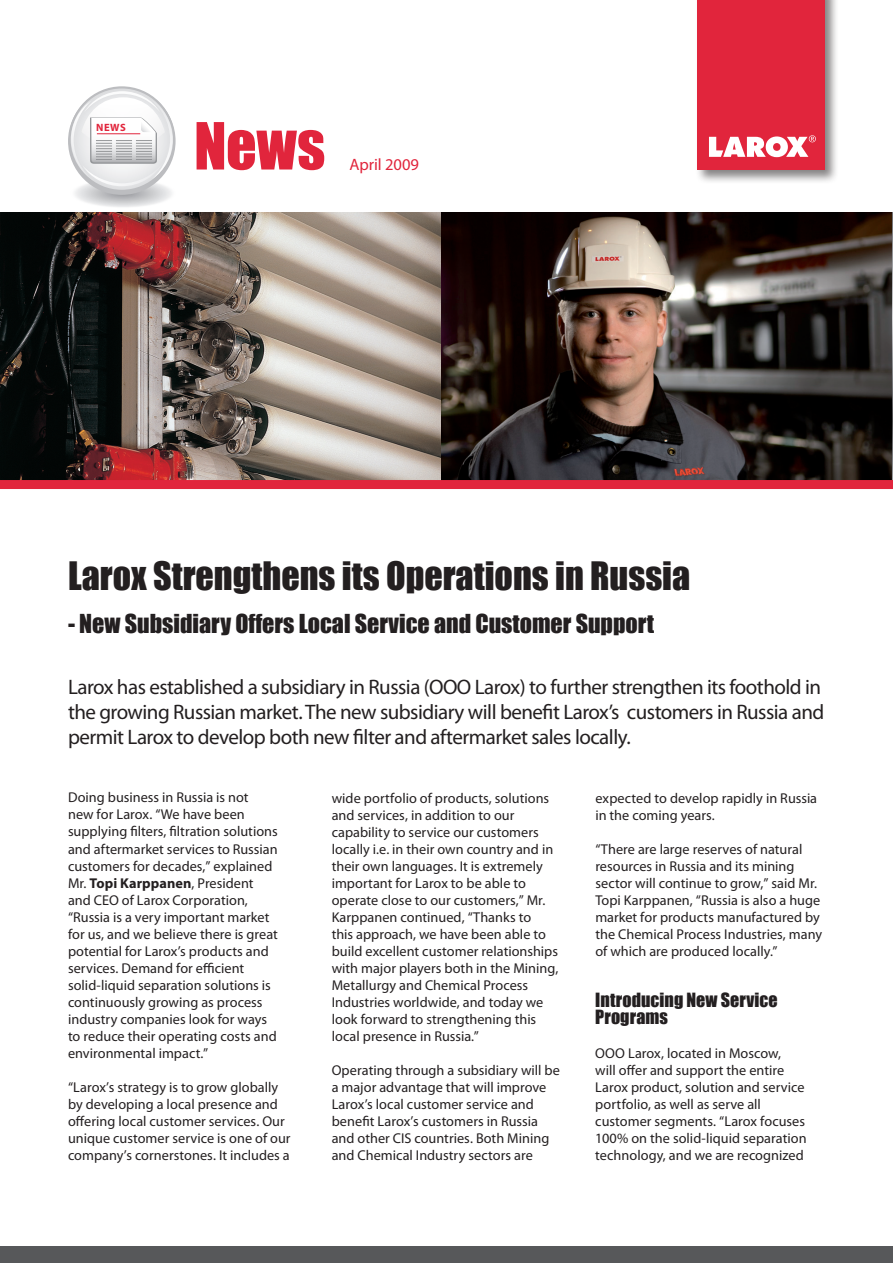
<style>
.page{position:relative;width:893px;height:1263px;background:#fff}
.page>*{position:absolute;margin:0;border:0;box-sizing:border-box;transform-origin:0 0}
.t1{font:36px "Impact";color:#231f20}
.t2{font:24px "Impact";color:#231f20}
.t3{font:21px/25.2px "Myriad Pro";letter-spacing:-.025em;color:#231f20}
.t4{font:18px/17px "Impact";letter-spacing:.005em;color:#231f20}
.t5{font:16.5px "Myriad Pro";letter-spacing:-.005em;color:#e1253c}
.t6{font:14.25px/17px "Myriad Pro";color:#231f20}
.t7{font:700 10.65px "Myriad Pro";color:#e1253c}
.s1{font-weight:700}
</style>
<div class="page">
<div style="left:695px;top:0;width:145px;height:185px;background:#231f20;opacity:.55"></div>
<div style="left:697px;top:0;width:128px;height:170px;background:#e1253c"></div>
<svg style="left:709px;top:135px;width:107px;height:22px"></svg>
<div style="left:73px;top:179px;width:100px;height:29px;background:#f6f6f7;border-radius:50%"></div>
<div style="left:76px;top:180px;width:94px;height:27px;background:#f0f0f1;border-radius:50%"></div>
<div style="left:80px;top:181px;width:87px;height:25px;background:#e8e9ea;border-radius:50%"></div>
<div style="left:82px;top:182px;width:83px;height:23px;background:#e3e4e6;border-radius:50%"></div>
<div style="left:82px;top:182px;width:82px;height:23px;background:#e2e3e5;border-radius:50%"></div>
<div style="left:84px;top:182px;width:78px;height:22px;background:#dedfe1;border-radius:50%"></div>
<div style="left:85px;top:183px;width:77px;height:21px;background:#dddee0;border-radius:50%"></div>
<div style="left:87px;top:183px;width:73px;height:20px;background:#d9dadc;border-radius:50%"></div>
<div style="left:89px;top:184px;width:68px;height:19px;background:#d5d6d8;border-radius:50%"></div>
<div style="left:90px;top:184px;width:67px;height:19px;background:#d4d5d7;border-radius:50%"></div>
<div style="left:92px;top:185px;width:63px;height:17px;background:#d0d1d3;border-radius:50%"></div>
<div style="left:92px;top:185px;width:62px;height:17px;background:#cfd0d2;border-radius:50%"></div>
<div style="left:94px;top:185px;width:58px;height:16px;background:#cbccce;border-radius:50%"></div>
<div style="left:97px;top:186px;width:53px;height:15px;background:#c7c8ca;border-radius:50%"></div>
<div style="left:99px;top:187px;width:49px;height:13px;background:#c3c4c7;border-radius:50%"></div>
<div style="left:101px;top:187px;width:45px;height:12px;background:#bfc0c3;border-radius:50%"></div>
<div style="left:101px;top:187px;width:44px;height:12px;background:#bebfc2;border-radius:50%"></div>
<div style="left:103px;top:188px;width:40px;height:11px;background:#babbbe;border-radius:50%"></div>
<div style="left:104px;top:188px;width:39px;height:11px;background:#babbbe;border-radius:50%"></div>
<div style="left:106px;top:189px;width:35px;height:9px;background:#b5b6ba;border-radius:50%"></div>
<div style="left:108px;top:189px;width:30px;height:8px;background:#b1b2b5;border-radius:50%"></div>
<div style="left:109px;top:190px;width:29px;height:7px;background:#b0b1b5;border-radius:50%"></div>
<div style="left:112px;top:191px;width:22px;height:5px;background:#a9aaae;border-radius:50%"></div>
<svg style="left:68px;top:86px;width:108px;height:109px"></svg>
<hr style="left:97px;top:133px;width:43px;height:1px;background:#e1253c">
<svg style="left:197px;top:122px;width:127px;height:48px"></svg>
<div style="left:0;top:1246px;width:893px;height:17px;background:#57585a"></div>
<img style="left:0;top:213px;width:441px;height:267px">
<img style="left:441px;top:213px;width:450px;height:267px">
<div style="left:0;top:480px;width:893px;height:9px;background:#e1253c"></div>
<p class="t7" style="left:96px;top:120px;width:31px">NEWS</p>
<p class="t5" style="left:349px;top:154px;width:71px">April 2009</p>
<h1 class="t1" style="left:68px;top:548px;width:624px">Larox Strengthens its Operations in Russia</h1>
<h2 class="t2" style="left:68px;top:605px;width:588px">- New Subsidiary Offers Local Service and Customer Support</h2>
<p class="t3" style="left:68px;top:674px;width:758px">Larox has established a subsidiary in Russia (OOO Larox) to further strengthen its foothold in the growing Russian market. The new subsidiary will benefit Larox’s customers in Russia and permit Larox to develop both new filter and aftermarket sales locally.</p>
<p class="t6" style="left:68px;top:789px;width:211px">Doing business in Russia is not<br>new for Larox. “We have been supplying filters, filtration solutions and aftermarket services to Russian customers for decades,” explained Mr. <span class="s1">Topi Karppanen</span>, President and CEO of Larox Corporation, “Russia is a very important market for us, and we believe there is great potential for Larox’s products and services. Demand for efficient solid-liquid separation solutions is continuously growing as process industry companies look for ways to reduce their operating costs and environmental impact.”</p>
<p class="t6" style="left:68px;top:1078px;width:224px">“Larox’s strategy is to grow globally by developing a local presence and offering local customer services. Our unique customer service is one of our company’s cornerstones. It includes a</p>
<p class="t6" style="left:332px;top:789px;width:228px">wide portfolio of products, solutions and services, in addition to our capability to service our customers locally i.e. in their own country and in their own languages. It is extremely important for Larox to be able to operate close to our customers,” Mr.<br>Karppanen continued, “Thanks to<br>this approach, we have been able to build excellent customer relationships with major players both in the Mining, Metallurgy and Chemical Process Industries worldwide, and today we look forward to strengthening this local presence in Russia.”</p>
<p class="t6" style="left:332px;top:1061px;width:230px">Operating through a subsidiary will be a major advantage that will improve Larox’s local customer service and benefit Larox’s customers in Russia and other CIS countries. Both Mining and Chemical Industry sectors are</p>
<p class="t6" style="left:595px;top:789px;width:223px">expected to develop rapidly in Russia in the coming years.</p>
<p class="t6" style="left:595px;top:840px;width:228px">“There are large reserves of natural resources in Russia and its mining sector will continue to grow,” said Mr.<br>Topi Karppanen, “Russia is also a huge market for products manufactured by the Chemical Process Industries, many of which are produced locally.”</p>
<p class="t4" style="left:595px;top:990px;width:184px">Introducing New Service<br>Programs</p>
<p class="t6" style="left:595px;top:1044px;width:213px">OOO Larox, located in Moscow,<br>will offer and support the entire Larox product, solution and service portfolio, as well as serve all customer segments. “Larox focuses 100% on the solid-liquid separation technology, and we are recognized</p>
</div>
